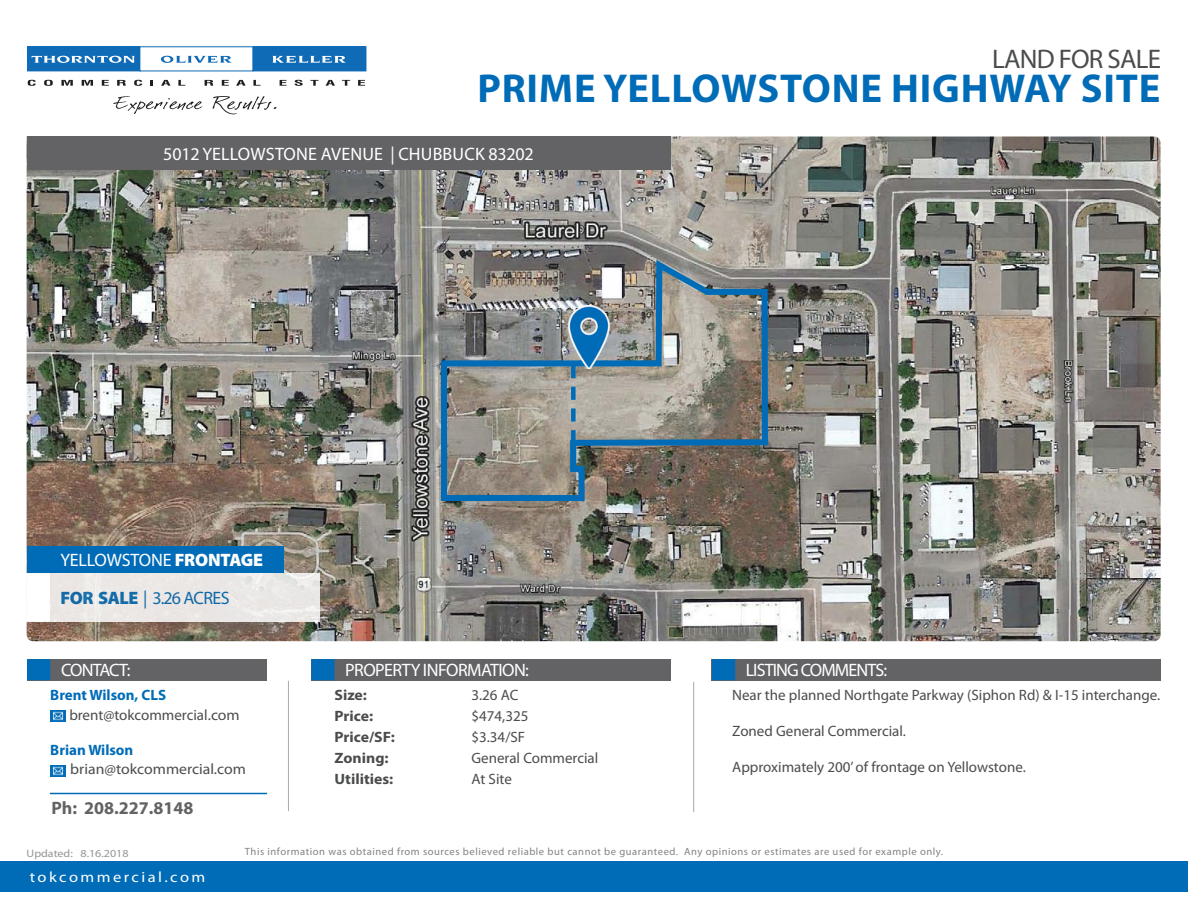
<style>
.page{position:relative;width:1188px;height:918px;background:#fff}
.page>*{position:absolute;margin:0;border:0;box-sizing:border-box;transform-origin:0 0}
.t1{font:700 40.5px "Myriad Pro";letter-spacing:.02em;color:#006cb7}
.t2{font:27px "Myriad Pro";letter-spacing:-.03em;color:#4b4c4d}
.t3{font:18px "Myriad Pro";letter-spacing:-.02em;color:#fff}
.t4{font:18px "Myriad Pro";letter-spacing:.01em;color:#fff}
.t5{font:18px "Myriad Pro";letter-spacing:-.03em;color:#006cb7}
.t6{font:18px "Myriad Pro";letter-spacing:-.05em;color:#fff}
.t7{font:700 18px "Myriad Pro";color:#636366}
.t8{font:18px "Myriad Pro";letter-spacing:-.055em;color:#fff}
.t9{font:15px/21px "Myriad Pro";color:#4b4c4d}
.t10{font:700 15px/21px "Myriad Pro";color:#4b4c4d;scale:1.05 1}
.t11{font:700 15px "Myriad Pro";color:#006cb7}
.t12{font:15px "Myriad Pro";color:#4b4c4d;scale:1.05 1}
.t13{font:14.85px "Myriad Pro";letter-spacing:.15em;color:#fff;scale:1.11 1}
.t14{font:10.8px "Myriad Pro";color:#939598;scale:1.11 1}
.t15{font:10.5px "Myriad Pro";letter-spacing:.05em;color:#808285}
.s1{font-weight:900}
</style>
<div class="page">
<div style="left:0;top:861px;width:1188px;height:30px;background:#006bb6"></div>
<svg style="left:28px;top:80px;width:8px;height:6px"></svg>
<svg style="left:44px;top:80px;width:9px;height:6px"></svg>
<svg style="left:61px;top:80px;width:12px;height:6px"></svg>
<svg style="left:82px;top:80px;width:11px;height:6px"></svg>
<svg style="left:102px;top:80px;width:7px;height:6px"></svg>
<svg style="left:117px;top:80px;width:9px;height:6px"></svg>
<svg style="left:134px;top:80px;width:8px;height:6px"></svg>
<svg style="left:151px;top:80px;width:2px;height:6px"></svg>
<svg style="left:161px;top:80px;width:10px;height:6px"></svg>
<svg style="left:178px;top:80px;width:7px;height:6px"></svg>
<svg style="left:205px;top:80px;width:8px;height:6px"></svg>
<svg style="left:222px;top:80px;width:7px;height:6px"></svg>
<svg style="left:236px;top:80px;width:10px;height:6px"></svg>
<svg style="left:253px;top:80px;width:7px;height:6px"></svg>
<svg style="left:280px;top:80px;width:7px;height:6px"></svg>
<svg style="left:295px;top:80px;width:8px;height:6px"></svg>
<svg style="left:310px;top:80px;width:9px;height:6px"></svg>
<svg style="left:326px;top:80px;width:9px;height:6px"></svg>
<svg style="left:342px;top:80px;width:8px;height:6px"></svg>
<svg style="left:358px;top:80px;width:7px;height:6px"></svg>
<div style="left:27px;top:47px;width:113px;height:24px;background:#106bb6"></div>
<div style="left:253px;top:47px;width:113px;height:24px;background:#106bb6"></div>
<svg style="left:32px;top:56px;width:103px;height:7px"></svg>
<svg style="left:161px;top:56px;width:71px;height:7px"></svg>
<svg style="left:272px;top:56px;width:74px;height:7px"></svg>
<svg style="left:113px;top:96px;width:89px;height:18px"></svg>
<svg style="left:213px;top:96px;width:63px;height:18px"></svg>
<img style="left:27px;top:137px;width:1134px;height:504px">
<div style="left:712px;top:659px;width:449px;height:21px;background:#636366"></div>
<div style="left:27px;top:659px;width:240px;height:21px;background:#636366"></div>
<div style="left:712px;top:659px;width:23px;height:21px;background:#006cb7"></div>
<div style="left:27px;top:573px;width:293px;height:49px;background:#ebe7e5"></div>
<div style="left:27px;top:573px;width:23px;height:49px;background:#fff"></div>
<div style="left:27px;top:659px;width:23px;height:21px;background:#006cb7"></div>
<div style="left:311px;top:659px;width:360px;height:21px;background:#636366"></div>
<div style="left:311px;top:659px;width:24px;height:21px;background:#006cb7;border:2px solid #006cb7"></div>
<div style="left:27px;top:546px;width:257px;height:27px;background:#006cb7"></div>
<img style="left:50px;top:710px;width:15px;height:12px">
<div style="left:27px;top:137px;width:644px;height:33px;background:#636366"></div>
<img style="left:50px;top:765px;width:15px;height:12px">
<hr style="left:288px;top:681px;width:1px;height:130px;background:#a8a9ad">
<hr style="left:693px;top:682px;width:1px;height:130px;background:#a8a9ad">
<hr style="left:50px;top:793px;width:217px;height:1px;background:#006cb7">
<svg style="left:438px;top:255px;width:333px;height:249px;background:#868885"></svg>
<svg style="left:571px;top:369px;width:5px;height:74px"></svg>
<img style="left:557px;top:306px;width:63px;height:63px">
<h2 class="t2" style="left:992px;top:43px;width:170px">LAND FOR SALE</h2>
<h1 class="t1" style="left:477px;top:62px;width:685px">PRIME YELLOWSTONE HIGHWAY SITE</h1>
<p class="t4" style="left:163px;top:143px;width:372px">5012 YELLOWSTONE AVENUE | CHUBBUCK 83202</p>
<p class="t3" style="left:61px;top:549px;width:204px">YELLOWSTONE <span class="s1">FRONTAGE</span></p>
<p class="t5" style="left:61px;top:587px;width:171px"><span class="s1">for SALE</span> | 3.26 aCRES</p>
<p class="t8" style="left:61px;top:659px;width:71px">CONTACT:</p>
<p class="t6" style="left:746px;top:659px;width:143px">LISTING COMMENTS:</p>
<p class="t3" style="left:345px;top:659px;width:185px">PROPERTY INFORMATION:</p>
<p class="t11" style="left:50px;top:686px;width:117px">Brent Wilson, CLS</p>
<p class="t9" style="left:69px;top:704px;width:172px">brent@tokcommercial.com</p>
<p class="t11" style="left:50px;top:740px;width:85px">Brian Wilson</p>
<p class="t12" style="left:70px;top:760px;width:169px">brian@tokcommercial.com</p>
<p class="t7" style="left:51px;top:796px;width:144px">Ph: 208.227.8148</p>
<p class="t10" style="left:335px;top:684px;width:59px">Size:<br>Price:<br>Price/SF:<br>Zoning:<br>Utilities:</p>
<p class="t9" style="left:471px;top:685px;width:128px">3.26 AC<br>$474,325<br>$3.34/SF<br>General Commercial<br>At Site</p>
<p class="t9" style="left:732px;top:685px;width:430px">Near the planned Northgate Parkway (Siphon Rd) &amp; I-15 interchange.</p>
<p class="t9" style="left:732px;top:721px;width:175px">Zoned General Commercial.</p>
<p class="t9" style="left:732px;top:757px;width:295px">Approximately 200’ of frontage on Yellowstone.</p>
<p class="t14" style="left:27px;top:846px;width:93px">Updated: 8.16.2018</p>
<p class="t13" style="left:30px;top:867px;width:160px">tokcommercial.com</p>
<p class="t15" style="left:245px;top:845px;width:700px">This information was obtained from sources believed reliable but cannot be guaranteed. Any opinions or estimates are used for example only.</p>
</div>
